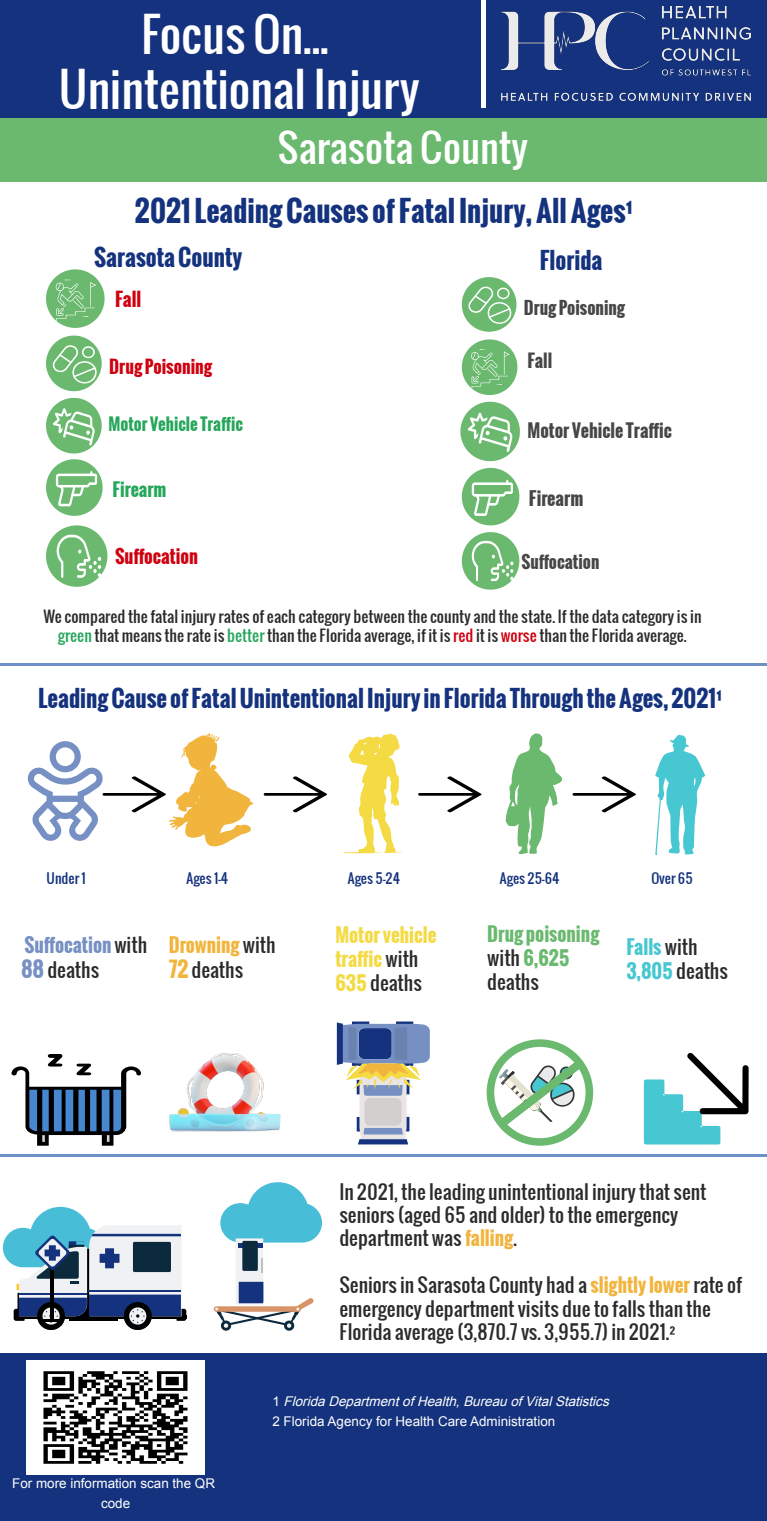
<style>
.page{position:relative;width:767px;height:1521px;background:#fff}
.page>*{position:absolute;margin:0;border:0;box-sizing:border-box;transform-origin:0 0}
.t1{font:46px/55.6px "Oswald";color:#fff;text-align:center}
.t2{font:38.38px "Oswald";color:#fff}
.t3{font:700 28.75px "Oswald";color:#14327d}
.t4{font:700 23px "Oswald";color:#14327d}
.t5{font:19.12px/23px "Oswald";color:#2b2b2b}
.t6{font:700 19.12px/24px "Oswald";color:#f4da43}
.t7{font:700 19.12px/24px "Oswald";color:#6ab96f}
.t8{font:700 19.12px/24.9px "Oswald";color:#7690c3}
.t9{font:700 19.12px/24px "Oswald";color:#47c7d1}
.t10{font:700 18.62px "Oswald";color:#cf000f}
.t11{font:700 18.25px "Oswald";color:#cf000f}
.t12{font:700 18.12px "Oswald";color:#464646}
.t13{font:700 17.88px "Oswald";color:#464646}
.t14{font:700 17.88px "Oswald";color:#26a65b}
.t15{font:700 17.62px "Oswald";color:#cf000f}
.t16{font:700 17.62px "Oswald";color:#464646}
.t17{font:700 17.25px "Oswald";color:#464646}
.t18{font:700 17.12px "Oswald";color:#464646}
.t19{font:700 16.62px "Oswald";color:#26a65b}
.t20{font:15.38px/18.2px "Oswald";color:#2b2b2b;text-align:center}
.t21{font:italic 13.38px/20.1px "Arial";color:#fff}
.t22{font:13.38px "Oswald";color:#14327d}
.t23{font:13.38px/20.1px "Arial";color:#fff;text-align:center}
.s1{color:#26a65b}
.s2{color:#cf000f}
.s3{font-weight:400;color:#2b2b2b}
.s4{font-size:21.12px}
.s5{font-weight:700;color:#f1b53d}
.s6{font-weight:700;font-size:21.12px;color:#f1b53d}
.s7{font-style:normal}
</style>
<div class="page">
<div style="left:0;top:72px;width:766px;height:109px;background:#6ab96f"></div>
<hr style="left:0;top:663px;width:107px;height:2px;background:#6c90c7">
<hr style="left:106px;top:663px;width:107px;height:2px;background:#6c90c7">
<hr style="left:213px;top:663px;width:106px;height:2px;background:#6c90c7">
<hr style="left:319px;top:663px;width:107px;height:2px;background:#6c90c7">
<hr style="left:426px;top:663px;width:106px;height:2px;background:#6c90c7">
<hr style="left:532px;top:663px;width:107px;height:2px;background:#6c90c7">
<hr style="left:639px;top:663px;width:107px;height:2px;background:#6c90c7">
<hr style="left:746px;top:663px;width:20px;height:2px;background:#6c90c7">
<hr style="left:0;top:1153px;width:103px;height:3px;background:#6c90c7">
<hr style="left:103px;top:1153px;width:107px;height:3px;background:#6c90c7">
<hr style="left:210px;top:1153px;width:106px;height:3px;background:#6c90c7">
<hr style="left:316px;top:1153px;width:107px;height:3px;background:#6c90c7">
<hr style="left:423px;top:1153px;width:107px;height:3px;background:#6c90c7">
<hr style="left:530px;top:1153px;width:106px;height:3px;background:#6c90c7">
<hr style="left:636px;top:1153px;width:107px;height:3px;background:#6c90c7">
<hr style="left:743px;top:1153px;width:23px;height:3px;background:#6c90c7">
<div style="left:0;top:1352px;width:766px;height:168px;background:#14327d"></div>
<div style="left:0;top:0;width:766px;height:118px;background:#14327d"></div>
<svg style="left:3px;top:1206px;width:183px;height:123px"></svg>
<hr style="left:42px;top:1319px;width:21px;height:2px;background:#000">
<svg style="left:215px;top:1182px;width:107px;height:148px"></svg>
<img style="left:27px;top:1360px;width:177px;height:114px">
<div style="left:481px;top:0;width:5px;height:107px;background:#fff"></div>
<svg style="left:505px;top:733px;width:57px;height:121px"></svg>
<img style="left:501px;top:7px;width:248px;height:94px">
<svg style="left:655px;top:734px;width:49px;height:121px"></svg>
<svg style="left:28px;top:733px;width:225px;height:113px"></svg>
<svg style="left:264px;top:776px;width:63px;height:36px"></svg>
<svg style="left:418px;top:776px;width:63px;height:36px"></svg>
<svg style="left:572px;top:776px;width:63px;height:36px"></svg>
<svg style="left:46px;top:335px;width:56px;height:56px"></svg>
<svg style="left:46px;top:459px;width:57px;height:57px"></svg>
<svg style="left:11px;top:1054px;width:130px;height:91px"></svg>
<svg style="left:46px;top:269px;width:58px;height:59px"></svg>
<img style="left:169px;top:1053px;width:112px;height:79px">
<svg style="left:337px;top:1021px;width:92px;height:123px"></svg>
<svg style="left:46px;top:398px;width:56px;height:55px"></svg>
<svg style="left:486px;top:1039px;width:107px;height:106px"></svg>
<svg style="left:46px;top:525px;width:61px;height:61px"></svg>
<svg style="left:643px;top:1052px;width:105px;height:92px"></svg>
<svg style="left:461px;top:277px;width:55px;height:55px"></svg>
<svg style="left:343px;top:733px;width:60px;height:120px"></svg>
<svg style="left:461px;top:339px;width:56px;height:56px"></svg>
<svg style="left:460px;top:401px;width:59px;height:60px"></svg>
<svg style="left:461px;top:468px;width:58px;height:57px"></svg>
<svg style="left:461px;top:532px;width:58px;height:57px"></svg>
<h1 class="t1" style="left:59px;top:5px;width:362px">Focus On...<br>Unintentional Injury</h1>
<h2 class="t2" style="left:277px;top:118px;width:252px">Sarasota County</h2>
<h3 class="t3" style="left:135px;top:190px;width:500px">2021 Leading Causes of Fatal Injury, All Ages¹</h3>
<p class="t4" style="left:94px;top:239px;width:149px">Sarasota County</p>
<p class="t4" style="left:539px;top:243px;width:64px">Florida</p>
<p class="t10" style="left:115px;top:285px;width:28px">Fall</p>
<p class="t15" style="left:109px;top:353px;width:104px">Drug Poisoning</p>
<p class="t19" style="left:109px;top:412px;width:136px">Motor Vehicle Traffic</p>
<p class="t14" style="left:112px;top:476px;width:55px">Firearm</p>
<p class="t11" style="left:115px;top:543px;width:85px">Suffocation</p>
<p class="t17" style="left:523px;top:294px;width:103px">Drug Poisoning</p>
<p class="t16" style="left:527px;top:347px;width:26px">Fall</p>
<p class="t13" style="left:527px;top:416px;width:146px">Motor Vehicle Traffic</p>
<p class="t12" style="left:528px;top:485px;width:56px">Firearm</p>
<p class="t18" style="left:521px;top:548px;width:79px">Suffocation</p>
<p class="t20" style="left:43px;top:607px;width:659px">We compared the fatal injury rates of each category between the county and the state. If the data category is in <span class="s1">green</span> that means the rate is <span class="s1">better</span> than the Florida average, if it is <span class="s2">red</span> it is <span class="s2">worse</span> than the Florida average.</p>
<p class="t4" style="left:38px;top:680px;width:685px">Leading Cause of Fatal Unintentional Injury in Florida Through the Ages, 2021¹</p>
<p class="t22" style="left:47px;top:868px;width:40px">Under 1</p>
<p class="t8" style="left:21px;top:932px;width:128px">Suffocation <span class="s3">with<br></span><span class="s4">88</span> <span class="s3">deaths</span></p>
<p class="t22" style="left:186px;top:868px;width:44px">Ages 1-4</p>
<p class="t22" style="left:347px;top:868px;width:54px">Ages 5-24</p>
<p class="t22" style="left:499px;top:868px;width:62px">Ages 25-64</p>
<p class="t5" style="left:169px;top:932px;width:108px;line-height:24.9px"><span class="s5">Drowning</span> with<br><span class="s6">72</span> deaths</p>
<p class="t6" style="left:335px;top:923px;width:103px">Motor vehicle traffic <span class="s3">with<br></span>635 <span class="s3">deaths</span></p>
<p class="t7" style="left:487px;top:922px;width:113px">Drug poisoning <span class="s3">with</span> 6,625 <span class="s3">deaths</span></p>
<p class="t22" style="left:651px;top:868px;width:43px">Over 65</p>
<p class="t9" style="left:626px;top:934px;width:103px">Falls <span class="s3">with<br></span>3,805 <span class="s3">deaths</span></p>
<p class="t5" style="left:339px;top:1180px;width:368px">In 2021, the leading unintentional injury that sent seniors (aged 65 and older) to the emergency department was <span class="s5">falling</span>.</p>
<p class="t5" style="left:339px;top:1272px;width:404px;line-height:23.5px">Seniors in Sarasota County had a <span class="s5">slightly lower</span> rate of emergency department visits due to falls than the<br>Florida average (3,870.7 vs. 3,955.7) in 2021.²</p>
<p class="t21" style="left:272px;top:1390px;width:341px"><span class="s7">1</span> Florida Departmentof Health,Bureau of VitalStatistics<br><span class="s7">2 Florida Agency for Health Care Administration</span></p>
<p class="t23" style="left:12px;top:1472px;width:204px">For more information scan the QR code</p>
</div>
